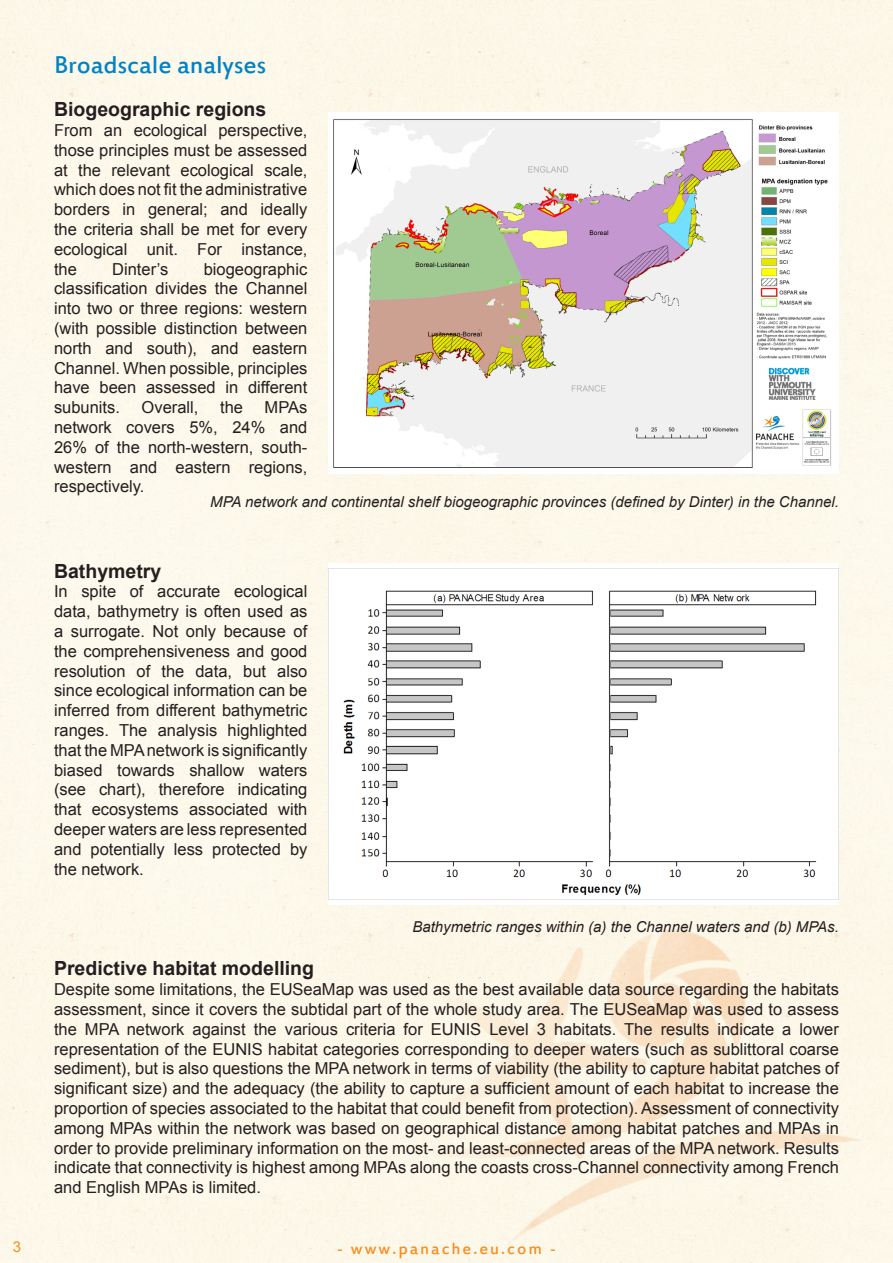
<style>
.page{position:relative;width:893px;height:1263px;background:#fff}
.page>*{position:absolute;margin:0;border:0;box-sizing:border-box;transform-origin:0 0}
.t1{font:27px "Estrangelo Edessa";color:#0082c8}
.t2{font:700 19.5px "Arial";color:#231f20}
.t3{font:18px "Estrangelo Edessa";letter-spacing:.11em;color:#f68e1e}
.t4{font:16.5px/19.8px "Arial";color:#231f20;text-align:justify}
.t5{font:italic 15px "Arial";color:#231f20}
.t6{font:15px "Arial";color:#f68e1e}
</style>
<div class="page">
<img style="left:386px;top:922px;width:507px;height:338px">
<img style="left:333px;top:118px;width:499px;height:350px">
<img style="left:329px;top:568px;width:510px;height:332px">
<p class="t1" style="left:54px;top:51px;width:214px">Broadscale analyses</p>
<p class="t2" style="left:54px;top:96px;width:214px">Biogeographic regions</p>
<p class="t4" style="left:54px;top:120px;width:255px">From an ecological perspective, those principles must be assessed at the relevant ecological scale, which does not fit the administrative borders in general; and ideally the criteria shall be met for every ecological unit. For instance, the</p>
<p class="t4" style="left:112px;top:259px;width:58px">Dinter’s</p>
<p class="t4" style="left:54px;top:259px;width:255px;text-indent:150px">biogeographic classification divides the Channel into two or three regions: western (with possible distinction between north and south), and eastern Channel. When possible, principles have been assessed in different subunits.</p>
<p class="t4" style="left:142px;top:398px;width:58px">Overall,</p>
<p class="t4" style="left:220px;top:398px;width:24px">the</p>
<p class="t4" style="left:54px;top:398px;width:255px;text-indent:211px">MPAs network covers 5%, 24% and 26% of the north-western, south&shy;western and eastern regions, respectively.</p>
<p class="t5" style="left:210px;top:492px;width:630px">MPA network and continental shelf biogeographic provinces (defined by Dinter) in the Channel.</p>
<p class="t2" style="left:54px;top:558px;width:109px">Bathymetry</p>
<p class="t4" style="left:54px;top:582px;width:255px">In spite of accurate ecological data, bathymetry is often used as a surrogate. Not only because of the comprehensiveness and good resolution of the data, but also since ecological information can be inferred from different bathymetric ranges. The analysis highlighted that the MPA network is significantly biased towards shallow waters (see chart), therefore indicating that ecosystems associated with deeper waters are less represented and potentially less protected by the network.</p>
<p class="t5" style="left:412px;top:917px;width:428px">Bathymetric ranges within (a) the Channel waters and (b) MPAs.</p>
<p class="t2" style="left:54px;top:955px;width:262px">Predictive habitat modelling</p>
<p class="t4" style="left:54px;top:980px;width:786px">Despite some limitations, the EUSeaMap was used as the best available data source regarding the habitats assessment, since it covers the subtidal part of the whole study area. The EUSeaMap was used to assess the MPA network against the various criteria for EUNIS Level 3 habitats. The results indicate a lower representation of the EUNIS habitat categories corresponding to deeper waters (such as sublittoral coarse sediment), but is also questions the MPA network in terms of viability (the ability to capture habitat patches of significant size) and the adequacy (the ability to capture a sufficient amount of each habitat to increase the proportion of species associated to the habitat that could benefit from protection). Assessment of connectivity among MPAs within the network was based on geographical distance among habitat patches and MPAs in order to provide preliminary information on the most- and least-connected areas of the MPA network. Results indicate that connectivity is highest among MPAs along the coasts cross-Channel connectivity among French and English MPAs is limited.</p>
<p class="t6" style="left:13px;top:1237px;width:10px">3</p>
<p class="t3" style="left:337px;top:1239px;width:221px">- www.panache.eu.com -</p>
</div>
